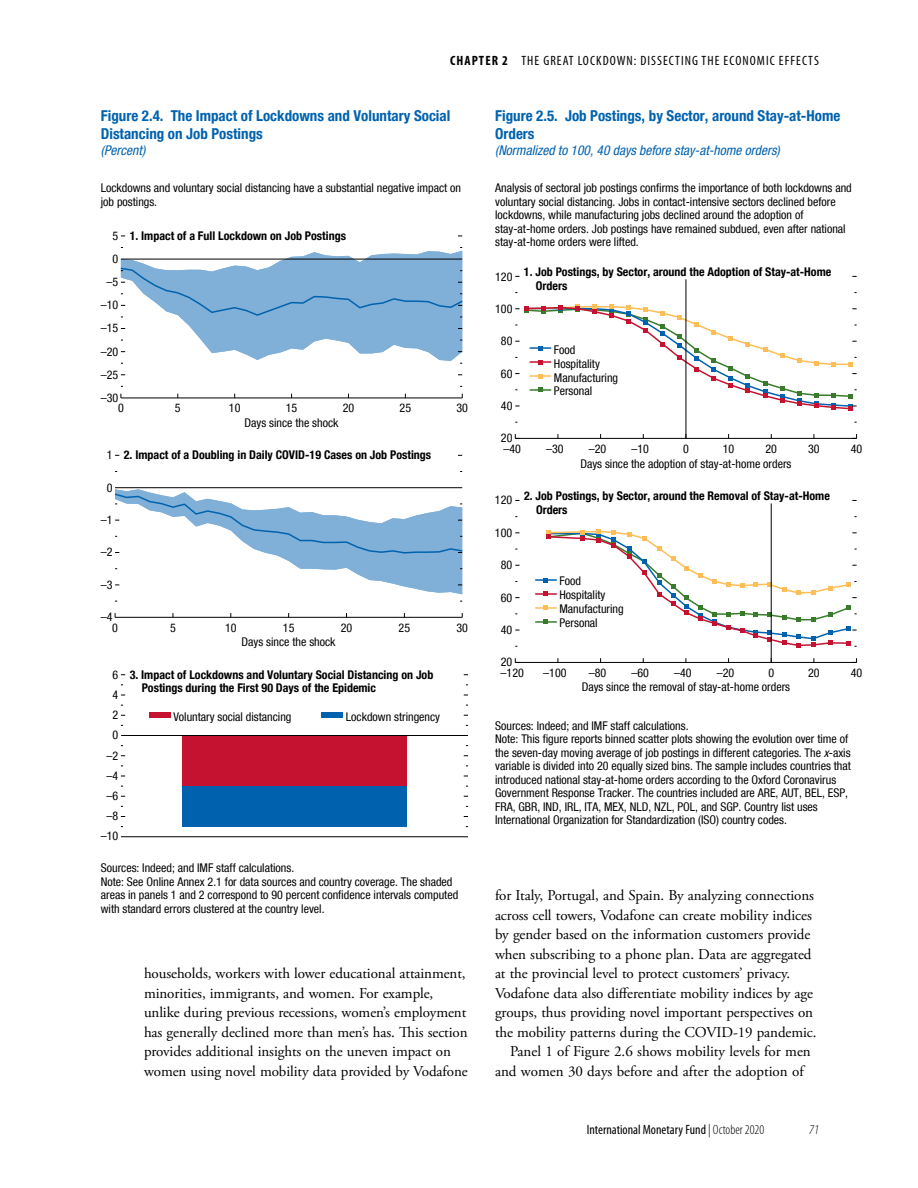
<style>
.page{position:relative;width:918px;height:1188px;background:#fff}
.page>*{position:absolute;margin:0;border:0;box-sizing:border-box;transform-origin:0 0}
.t1{font:15px/19.5px "Adobe Garamond Pro";letter-spacing:-.005em;color:#000}
.t2{font:700 condensed 15px/18px "Helvetica Neue LT Com";color:#0062af}
.t3{font:italic condensed 13.5px "Helvetica Neue LT Com";color:#0062af}
.t4{font:condensed 13.5px "Myriad Pro";letter-spacing:.08em;color:#000}
.t5{font:condensed 13.5px "Myriad Pro";color:#000}
.t6{font:italic 300 condensed 13.5px "Myriad Pro";color:#000}
.t7{font:condensed 12px/13.5px "Helvetica Neue LT Com";color:#000}
.t8{font:700 condensed 12px/13.5px "Helvetica Neue LT Com";color:#000}
.s1{font-weight:700}
.s2{font-style:italic}
.s3{font-weight:300}
</style>
<div class="page">
<div style="left:182px;top:786px;width:225px;height:41px;background:#0062af"></div>
<div style="left:182px;top:735px;width:225px;height:51px;background:#c41230"></div>
<hr style="left:121px;top:836px;width:347px;height:1px;background:#000">
<hr style="left:115px;top:617px;width:347px;height:1px;background:#000">
<hr style="left:121px;top:398px;width:341px;height:1px;background:#000">
<hr style="left:121px;top:735px;width:347px;height:1px;background:#000">
<hr style="left:115px;top:487px;width:347px;height:1px;background:#000">
<svg style="left:115px;top:489px;width:348px;height:105px"></svg>
<svg style="left:120px;top:247px;width:343px;height:117px"></svg>
<div style="left:149px;top:713px;width:22px;height:5px;background:#c41230"></div>
<div style="left:322px;top:713px;width:21px;height:5px;background:#0062af"></div>
<hr style="left:686px;top:279px;width:1px;height:159px;background:#000">
<hr style="left:771px;top:503px;width:1px;height:159px;background:#000">
<hr style="left:515px;top:438px;width:342px;height:1px;background:#000">
<hr style="left:515px;top:662px;width:342px;height:1px;background:#000">
<svg style="left:515px;top:305px;width:342px;height:106px"></svg>
<hr style="left:535px;top:579px;width:22px;height:2px;background:#0062af">
<hr style="left:535px;top:593px;width:22px;height:2px;background:#c41230">
<hr style="left:535px;top:607px;width:22px;height:2px;background:#fdbe57">
<hr style="left:535px;top:621px;width:22px;height:2px;background:#387c2b">
<svg style="left:544px;top:529px;width:313px;height:119px"></svg>
<p class="t4" style="left:450px;top:53px;width:370px"><span class="s1">CHAPTER 2</span> THE GREAT LOCKDOWN: DISSECTING THE ECONOMIC EFFECTS</p>
<p class="t2" style="left:101px;top:107px;width:351px">Figure 2.4. The Impact of Lockdowns and Voluntary Social<br>Distancing on Job Postings</p>
<p class="t3" style="left:101px;top:143px;width:46px">(Percent)</p>
<p class="t7" style="left:101px;top:181px;width:362px">Lockdowns and voluntary social distancing have a substantial negative impact on job postings.</p>
<p class="t7" style="left:113px;top:229px;width:7px">5</p>
<p class="t7" style="left:113px;top:252px;width:7px">0</p>
<p class="t7" style="left:107px;top:275px;width:13px">–5</p>
<p class="t7" style="left:101px;top:298px;width:19px">–10</p>
<p class="t7" style="left:101px;top:321px;width:19px">–15</p>
<p class="t7" style="left:101px;top:344px;width:19px">–20</p>
<p class="t7" style="left:101px;top:368px;width:19px">–25</p>
<p class="t8" style="left:130px;top:229px;width:218px">1. Impact of a Full Lockdown on Job Postings</p>
<p class="t7" style="left:101px;top:391px;width:19px">–30</p>
<p class="t7" style="left:118px;top:401px;width:7px">0</p>
<p class="t7" style="left:175px;top:401px;width:7px">5</p>
<p class="t7" style="left:229px;top:401px;width:13px">10</p>
<p class="t7" style="left:286px;top:401px;width:13px">15</p>
<p class="t7" style="left:343px;top:401px;width:13px">20</p>
<p class="t7" style="left:400px;top:401px;width:13px">25</p>
<p class="t7" style="left:456px;top:401px;width:13px">30</p>
<p class="t7" style="left:107px;top:448px;width:7px">1</p>
<p class="t7" style="left:107px;top:481px;width:7px">0</p>
<p class="t7" style="left:101px;top:513px;width:13px">–1</p>
<p class="t7" style="left:101px;top:545px;width:13px">–2</p>
<p class="t7" style="left:101px;top:577px;width:13px">–3</p>
<p class="t7" style="left:101px;top:610px;width:13px">–4</p>
<p class="t7" style="left:245px;top:416px;width:95px">Days since the shock</p>
<p class="t8" style="left:124px;top:448px;width:309px">2. Impact of a Doubling in Daily COVID-19 Cases on Job Postings</p>
<p class="t7" style="left:112px;top:620px;width:7px">0</p>
<p class="t7" style="left:170px;top:620px;width:7px">5</p>
<p class="t7" style="left:225px;top:620px;width:13px">10</p>
<p class="t7" style="left:283px;top:620px;width:13px">15</p>
<p class="t7" style="left:341px;top:620px;width:13px">20</p>
<p class="t7" style="left:399px;top:620px;width:13px">25</p>
<p class="t7" style="left:457px;top:620px;width:13px">30</p>
<p class="t7" style="left:113px;top:668px;width:7px">6</p>
<p class="t7" style="left:113px;top:688px;width:7px">4</p>
<p class="t7" style="left:113px;top:708px;width:7px">2</p>
<p class="t7" style="left:113px;top:728px;width:7px">0</p>
<p class="t7" style="left:107px;top:748px;width:13px">–2</p>
<p class="t7" style="left:107px;top:769px;width:13px">–4</p>
<p class="t7" style="left:107px;top:789px;width:13px">–6</p>
<p class="t7" style="left:107px;top:809px;width:13px">–8</p>
<p class="t7" style="left:101px;top:829px;width:19px">–10</p>
<p class="t7" style="left:242px;top:635px;width:95px">Days since the shock</p>
<p class="t8" style="left:142px;top:668px;width:293px;text-indent:-12px">3. Impact of Lockdowns and Voluntary Social Distancing on Job<br>Postings during the First 90 Days of the Epidemic</p>
<p class="t7" style="left:173px;top:710px;width:120px">Voluntary social distancing</p>
<p class="t7" style="left:346px;top:710px;width:96px">Lockdown stringency</p>
<p class="t7" style="left:101px;top:861px;width:359px">Sources: Indeed; and IMF staff calculations.<br>Note: See Online Annex 2.1 for data sources and country coverage. The shaded areas in panels 1 and 2 correspond to 90 percent confidence intervals computed with standard errors clustered at the country level.</p>
<p class="t1" style="left:144px;top:964px;width:325px">households, workers with lower educational attainment, minorities, immigrants, and women. For example, unlike during previous recessions, women’s employment has generally declined more than men’s has. This section provides additional insights on the uneven impact on women using novel mobility data provided by Vodafone</p>
<p class="t2" style="left:495px;top:107px;width:347px">Figure 2.5. Job Postings, by Sector, around Stay-at-Home<br>Orders</p>
<p class="t3" style="left:495px;top:143px;width:286px">(Normalized to 100, 40 days before stay-at-home orders)</p>
<p class="t7" style="left:495px;top:181px;width:358px">Analysis of sectoral job postings confirms the importance of both lockdowns and voluntary social distancing. Jobs in contact-intensive sectors declined before lockdowns, while manufacturing jobs declined around the adoption of stay-at-home orders. Job postings have remained subdued, even after national stay-at-home orders were lifted.</p>
<p class="t7" style="left:495px;top:269px;width:19px">120</p>
<p class="t7" style="left:495px;top:302px;width:19px">100</p>
<p class="t7" style="left:501px;top:334px;width:13px">80</p>
<p class="t7" style="left:501px;top:367px;width:13px">60</p>
<p class="t7" style="left:501px;top:399px;width:13px">40</p>
<p class="t8" style="left:536px;top:265px;width:297px;text-indent:-12px">1. Job Postings, by Sector, around the Adoption of Stay-at-Home<br>Orders</p>
<p class="t7" style="left:554px;top:342px;width:66px;line-height:14px">Food<br>Hospitality<br>Manufacturing<br>Personal</p>
<p class="t7" style="left:501px;top:431px;width:13px">20</p>
<p class="t7" style="left:504px;top:442px;width:19px">–40</p>
<p class="t7" style="left:546px;top:442px;width:19px">–30</p>
<p class="t7" style="left:589px;top:442px;width:19px">–20</p>
<p class="t7" style="left:631px;top:442px;width:19px">–10</p>
<p class="t7" style="left:683px;top:442px;width:7px">0</p>
<p class="t7" style="left:723px;top:442px;width:13px">10</p>
<p class="t7" style="left:766px;top:442px;width:13px">20</p>
<p class="t7" style="left:808px;top:442px;width:13px">30</p>
<p class="t7" style="left:851px;top:442px;width:13px">40</p>
<p class="t7" style="left:495px;top:493px;width:19px">120</p>
<p class="t7" style="left:495px;top:526px;width:19px">100</p>
<p class="t7" style="left:501px;top:558px;width:13px">80</p>
<p class="t7" style="left:501px;top:590px;width:13px">60</p>
<p class="t7" style="left:501px;top:623px;width:13px">40</p>
<p class="t7" style="left:580px;top:457px;width:213px">Days since the adoption of stay-at-home orders</p>
<p class="t8" style="left:536px;top:490px;width:295px;text-indent:-12px">2. Job Postings, by Sector, around the Removal of Stay-at-Home<br>Orders</p>
<p class="t7" style="left:560px;top:574px;width:66px;line-height:14px">Food<br>Hospitality<br>Manufacturing<br>Personal</p>
<p class="t7" style="left:501px;top:655px;width:13px">20</p>
<p class="t7" style="left:501px;top:666px;width:25px">–120</p>
<p class="t7" style="left:543px;top:666px;width:25px">–100</p>
<p class="t7" style="left:589px;top:666px;width:19px">–80</p>
<p class="t7" style="left:631px;top:666px;width:19px">–60</p>
<p class="t7" style="left:674px;top:666px;width:19px">–40</p>
<p class="t7" style="left:717px;top:666px;width:19px">–20</p>
<p class="t7" style="left:768px;top:666px;width:7px">0</p>
<p class="t7" style="left:808px;top:666px;width:13px">20</p>
<p class="t7" style="left:851px;top:666px;width:13px">40</p>
<p class="t7" style="left:582px;top:680px;width:210px">Days since the removal of stay-at-home orders</p>
<p class="t7" style="left:495px;top:719px;width:357px">Sources: Indeed; and IMF staff calculations.<br>Note: This figure reports binned scatter plots showing the evolution over time of the seven-day moving average of job postings in different categories. The <span class="s2">x</span>-axis variable is divided into 20 equally sized bins. The sample includes countries that introduced national stay-at-home orders according to the Oxford Coronavirus Government Response Tracker. The countries included are ARE, AUT, BEL, ESP, FRA, GBR, IND, IRL, ITA, MEX, NLD, NZL, POL, and SGP. Country list uses International Organization for Standardization (ISO) country codes.</p>
<p class="t1" style="left:495px;top:886px;width:321px">for Italy, Portugal, and Spain. By analyzing connections</p>
<p class="t1" style="left:495px;top:906px;width:318px">across cell towers, Vodafone can create mobility indices</p>
<p class="t1" style="left:495px;top:925px;width:317px">by gender based on the information customers provide</p>
<p class="t1" style="left:495px;top:945px;width:318px">when subscribing to a phone plan. Data are aggregated</p>
<p class="t1" style="left:495px;top:964px;width:297px">at the provincial level to protect customers’ privacy.</p>
<p class="t1" style="left:495px;top:984px;width:320px">Vodafone data also differentiate mobility indices by age</p>
<p class="t1" style="left:495px;top:1003px;width:320px">groups, thus providing novel important perspectives on</p>
<p class="t1" style="left:495px;top:1023px;width:323px">the mobility patterns during the COVID-19 pandemic.</p>
<p class="t1" style="left:510px;top:1042px;width:302px">Panel 1 of Figure 2.6 shows mobility levels for men</p>
<p class="t1" style="left:495px;top:1062px;width:310px">and women 30 days before and after the adoption of</p>
<p class="t5" style="left:587px;top:1122px;width:179px">International Monetary Fund <span class="s3">| October 2020</span></p>
<p class="t6" style="left:809px;top:1122px;width:11px">71</p>
</div>
